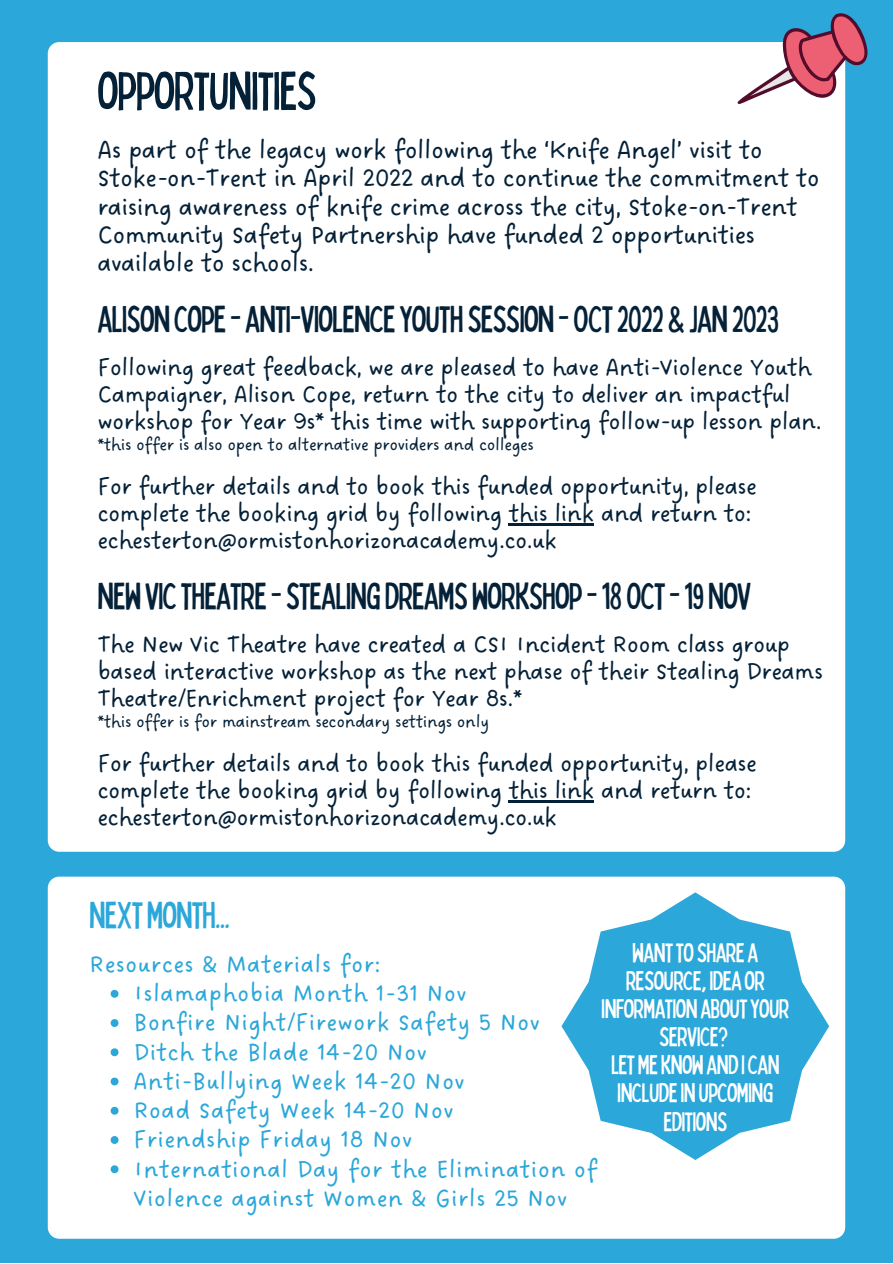
<style>
.page{position:relative;width:893px;height:1264px;background:#fff}
.page>*{position:absolute;margin:0;border:0;box-sizing:border-box;transform-origin:0 0}
.t1{font:condensed 54px "Bobby Jones";letter-spacing:-.025em;color:#042138}
.t2{font:condensed 37.5px "Bobby Jones";letter-spacing:-.025em;color:#042138}
.t3{font:condensed 37.5px "Bobby Jones";letter-spacing:-.025em;color:#2ca7d9}
.t4{font:27.45px/28px "DO Sans Regular";letter-spacing:-.025em;color:#042138}
.t5{font:condensed 27px/28px "Bobby Jones";letter-spacing:-.025em;color:#fff;text-align:center}
.t6{font:25.95px/27px "DO Sans Regular";letter-spacing:-.025em;color:#042138}
.t7{font:25.95px/29.2px "DO Sans Regular";letter-spacing:.01em;color:#2ca7d9}
.t8{font:18.45px "DO Sans Regular";letter-spacing:-.025em;color:#042138}
</style>
<div class="page">
<div style="left:0;top:0;width:892px;height:1262px;background:#2ca7d9"></div>
<div style="left:48px;top:42px;width:797px;height:809px;background:#fff;border-radius:11px"></div>
<div style="left:48px;top:876px;width:797px;height:362px;background:#fff;border-radius:11px"></div>
<svg style="left:561px;top:892px;width:268px;height:267px;fill:#2ca7d9"></svg>
<svg style="left:737px;top:13px;width:131px;height:94px"></svg>
<hr style="left:508px;top:523px;width:86px;height:2px;background:#042138">
<hr style="left:508px;top:800px;width:86px;height:2px;background:#042138">
<svg style="left:111px;top:989px;width:7px;height:8px"></svg>
<svg style="left:111px;top:1019px;width:7px;height:7px"></svg>
<svg style="left:111px;top:1048px;width:7px;height:8px"></svg>
<svg style="left:111px;top:1077px;width:7px;height:8px"></svg>
<svg style="left:111px;top:1106px;width:7px;height:8px"></svg>
<svg style="left:111px;top:1136px;width:7px;height:7px"></svg>
<svg style="left:111px;top:1165px;width:7px;height:8px"></svg>
<h1 class="t1" style="left:97px;top:56px;width:221px">OPPORTUNITIES</h1>
<p class="t4" style="left:97px;top:137px;width:724px">As part of the legacy work following the ‘Knife Angel’ visit to Stoke-on-Trent in April 2022 and to continue the commitment to raising awareness of knife crime across the city, Stoke-on-Trent Community Safety Partnership have funded 2 opportunities available to schools.</p>
<h2 class="t2" style="left:97px;top:294px;width:683px">ALISONCOPE-ANTI-VIOLENCEYOUTHSESSION-OCT2022&amp;JAN2023</h2>
<p class="t6" style="left:97px;top:355px;width:725px">Following great feedback, we are pleased to have Anti-Violence Youth<br>Campaigner, Alison Cope, return to the city to deliver an impactful workshop for Year 9s* this time with supporting follow-up lesson plan.</p>
<p class="t8" style="left:97px;top:434px;width:438px">*this offer is also open to alternative providers and colleges</p>
<p class="t6" style="left:97px;top:474px;width:661px">For further details and to book this funded opportunity, please complete the booking grid by following this link and return to: echesterton@ormistonhorizonacademy.co.uk</p>
<h2 class="t2" style="left:97px;top:571px;width:655px">NEWVICTHEATRE-STEALINGDREAMSWORKSHOP-18OCT-19NOV</h2>
<p class="t6" style="left:97px;top:632px;width:727px">The New Vic Theatre have created a CSI Incident Room class group based interactive workshop as the next phase of their Stealing Dreams<br>Theatre/Enrichment project for Year 8s.*</p>
<p class="t8" style="left:97px;top:711px;width:393px">*this offer is for mainstream secondary settings only</p>
<p class="t6" style="left:97px;top:751px;width:661px">For further details and to book this funded opportunity, please complete the booking grid by following this link and return to: echesterton@ormistonhorizonacademy.co.uk</p>
<h2 class="t3" style="left:89px;top:891px;width:142px">NEXTMONTH...</h2>
<p class="t7" style="left:89px;top:950px;width:293px">Resources &amp; Materials for:</p>
<p class="t5" style="left:601px;top:937px;width:190px">WANTTOSHAREA<br>RESOURCE,IDEAOR<br>INFORMATIONABOUTYOUR<br>SERVICE?<br>LETMEKNOWANDICAN<br>INCLUDEINUPCOMING<br>EDITIONS</p>
<p class="t7" style="left:133px;top:980px;width:465px">Islamaphobia Month 1-31 Nov<br>Bonfire Night/Firework Safety 5 Nov<br>Ditch the Blade 14-20 Nov<br>Anti-Bullying Week 14-20 Nov<br>Road Safety Week 14-20 Nov<br>Friendship Friday 18 Nov<br>International Day for the Elimination of<br>Violence against Women &amp; Girls 25 Nov</p>
</div>
